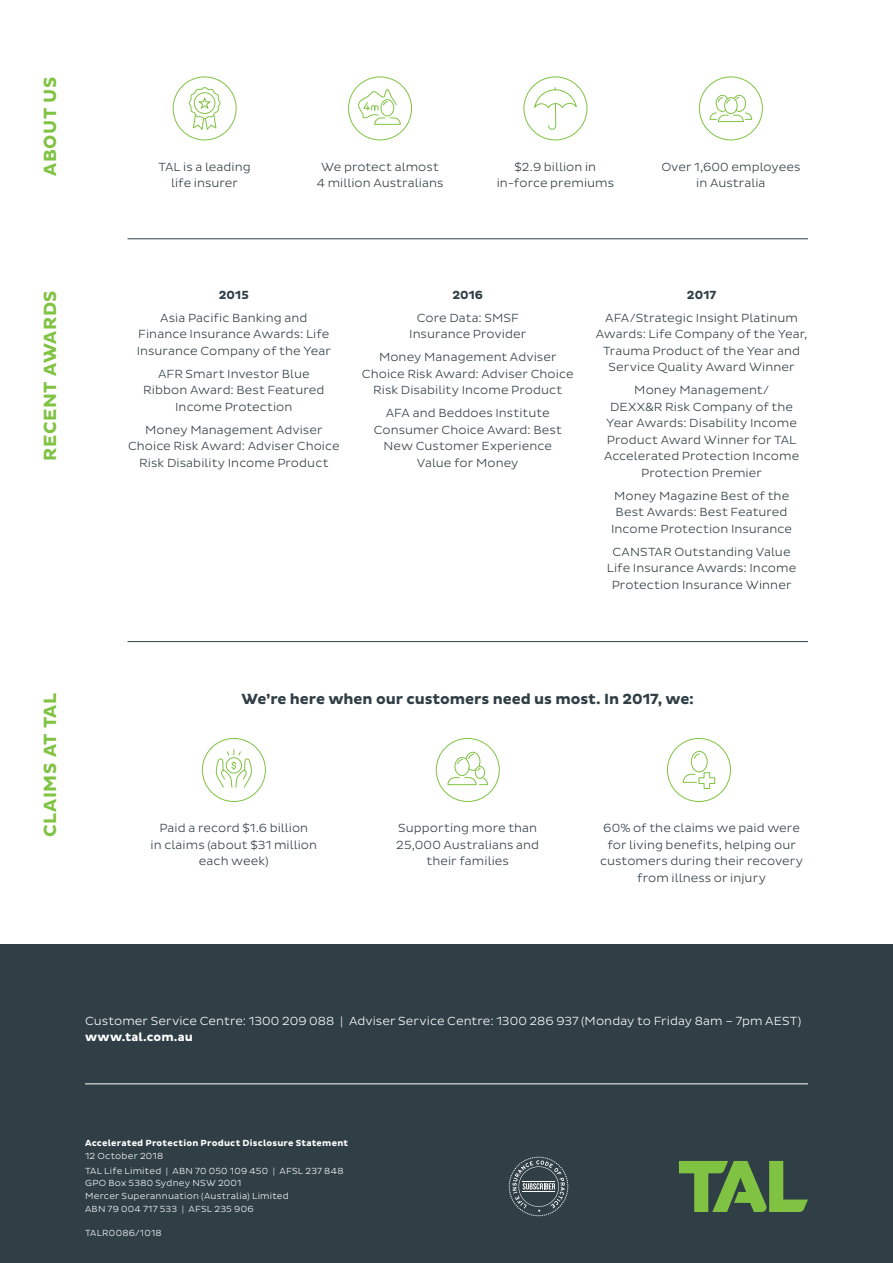
<style>
.page{position:relative;width:893px;height:1263px;background:#fff}
.page>*{position:absolute;margin:0;border:0;box-sizing:border-box;transform-origin:0 0}
.t1{font:700 18px "Pluto Sans";letter-spacing:.03em;color:#80c343}
.t2{font:700 15px "Pluto Sans";letter-spacing:-.005em;color:#303e46}
.t3{font:300 12px/16.5px "Pluto Sans";letter-spacing:.005em;color:#303e46;text-align:center}
.t4{font:300 12px "Pluto Sans";letter-spacing:.005em;color:#fff}
.t5{font:700 12px "Pluto Sans";letter-spacing:.005em;color:#fff}
.t6{font:700 12px "Pluto Sans";letter-spacing:.005em;color:#303e46}
.t7{font:300 9px/12.8px "Pluto Sans";letter-spacing:.025em;color:#fff}
.t8{font:700 9px "Pluto Sans";letter-spacing:.02em;color:#fff}
</style>
<div class="page">
<div style="left:0;top:944px;width:893px;height:319px;background:#303e46"></div>
<hr style="left:85px;top:1083px;width:723px;height:1px;background:#fff">
<svg style="left:679px;top:1161px;width:129px;height:51px"></svg>
<svg style="left:509px;top:1157px;width:59px;height:59px"></svg>
<hr style="left:128px;top:239px;width:680px;height:1px;background:#303e46">
<hr style="left:128px;top:641px;width:680px;height:1px;background:#303e46">
<div style="left:524px;top:77px;width:63px;height:63px;border:1px solid #80c343;border-radius:50%"></div>
<svg style="left:533px;top:87px;width:45px;height:43px"></svg>
<div style="left:699px;top:77px;width:64px;height:63px;border:1px solid #80c343;border-radius:50%"></div>
<svg style="left:709px;top:95px;width:43px;height:27px"></svg>
<div style="left:173px;top:77px;width:64px;height:63px;border:1px solid #80c343;border-radius:50%"></div>
<svg style="left:188px;top:87px;width:33px;height:43px"></svg>
<div style="left:348px;top:77px;width:64px;height:63px;border:1px solid #80c343;border-radius:50%"></div>
<svg style="left:350px;top:82px;width:51px;height:43px"></svg>
<div style="left:202px;top:738px;width:64px;height:64px;border:1px solid #80c343;border-radius:50%"></div>
<svg style="left:216px;top:749px;width:36px;height:39px"></svg>
<div style="left:436px;top:738px;width:64px;height:64px;border:1px solid #80c343;border-radius:50%"></div>
<svg style="left:447px;top:751px;width:41px;height:34px"></svg>
<svg style="left:682px;top:751px;width:33px;height:38px"></svg>
<div style="left:667px;top:738px;width:64px;height:64px;border:1px solid #80c343;border-radius:50%"></div>
<h1 class="t1" style="left:40px;top:176px;width:101px;rotate:-90deg">ABOUT US</h1>
<h1 class="t1" style="left:40px;top:461px;width:172px;rotate:-90deg">RECENT AWARDS</h1>
<p class="t3" style="left:158px;top:158px;width:94px">TAL is a leading life insurer</p>
<p class="t3" style="left:317px;top:158px;width:128px">We protect almost<br>4 million Australians</p>
<p class="t3" style="left:497px;top:158px;width:119px">$2.9 billion in in-force premiums</p>
<p class="t3" style="left:661px;top:158px;width:141px">Over 1,600 employees in Australia</p>
<p class="t6" style="left:219px;top:288px;width:32px">2015</p>
<p class="t3" style="left:137px;top:310px;width:196px">Asia Pacific Banking and<br>Finance Insurance Awards: Life<br>Insurance Company of the Year</p>
<p class="t3" style="left:143px;top:366px;width:183px">AFR Smart Investor Blue<br>Ribbon Award: Best Featured<br>Income Protection</p>
<p class="t3" style="left:128px;top:421px;width:213px">Money Management Adviser<br>Choice Risk Award: Adviser Choice<br>Risk Disability Income Product</p>
<p class="t6" style="left:452px;top:288px;width:32px">2016</p>
<p class="t3" style="left:409px;top:310px;width:119px">Core Data: SMSF<br>Insurance Provider</p>
<p class="t3" style="left:362px;top:349px;width:213px">Money Management Adviser<br>Choice Risk Award: Adviser Choice<br>Risk Disability Income Product</p>
<p class="t3" style="left:374px;top:405px;width:190px">AFA and Beddoes Institute<br>Consumer Choice Award: Best<br>New Customer Experience<br>Value for Money</p>
<p class="t6" style="left:687px;top:288px;width:31px">2017</p>
<p class="t3" style="left:596px;top:310px;width:213px">AFA/Strategic Insight Platinum<br>Awards: Life Company of the Year,<br>Trauma Product of the Year and<br>Service Quality Award Winner</p>
<p class="t3" style="left:604px;top:382px;width:197px">Money Management/<br>DEXX&amp;R Risk Company of the<br>Year Awards: Disability Income<br>Product Award Winner for TAL<br>Accelerated Protection Income<br>Protection Premier</p>
<p class="t3" style="left:611px;top:487px;width:182px">Money Magazine Best of the<br>Best Awards: Best Featured<br>Income Protection Insurance</p>
<p class="t3" style="left:607px;top:543px;width:191px">CANSTAR Outstanding Value<br>Life Insurance Awards: Income<br>Protection Insurance Winner</p>
<h1 class="t1" style="left:40px;top:837px;width:146px;rotate:-90deg">CLAIMS AT TAL</h1>
<p class="t2" style="left:241px;top:690px;width:454px">We’re here when our customers need us most. In 2017, we:</p>
<p class="t3" style="left:151px;top:820px;width:168px">Paid a record $1.6 billion<br>in claims (about $31 million each week)</p>
<p class="t3" style="left:396px;top:820px;width:144px">Supporting more than<br>25,000 Australians and their families</p>
<p class="t3" style="left:600px;top:820px;width:205px">60% of the claims we paid were for living benefits, helping our customers during their recovery from illness or injury</p>
<p class="t4" style="left:85px;top:1014px;width:718px">Customer Service Centre: 1300 209 088 | Adviser Service Centre: 1300 286 937 (Monday to Friday 8am – 7pm AEST)</p>
<p class="t5" style="left:85px;top:1030px;width:109px">www.tal.com.au</p>
<p class="t8" style="left:85px;top:1138px;width:265px">Accelerated Protection Product Disclosure Statement</p>
<p class="t7" style="left:85px;top:1148px;width:260px;line-height:14.9px">12 October 2018<br>TAL Life Limited | ABN 70 050 109 450 | AFSL 237 848</p>
<p class="t7" style="left:85px;top:1177px;width:205px">GPO Box 5380 Sydney NSW 2001<br>Mercer Superannuation (Australia) Limited<br>ABN 79 004 717 533 | AFSL 235 906</p>
<p class="t7" style="left:85px;top:1226px;width:78px">TALR0086/1018</p>
</div>
